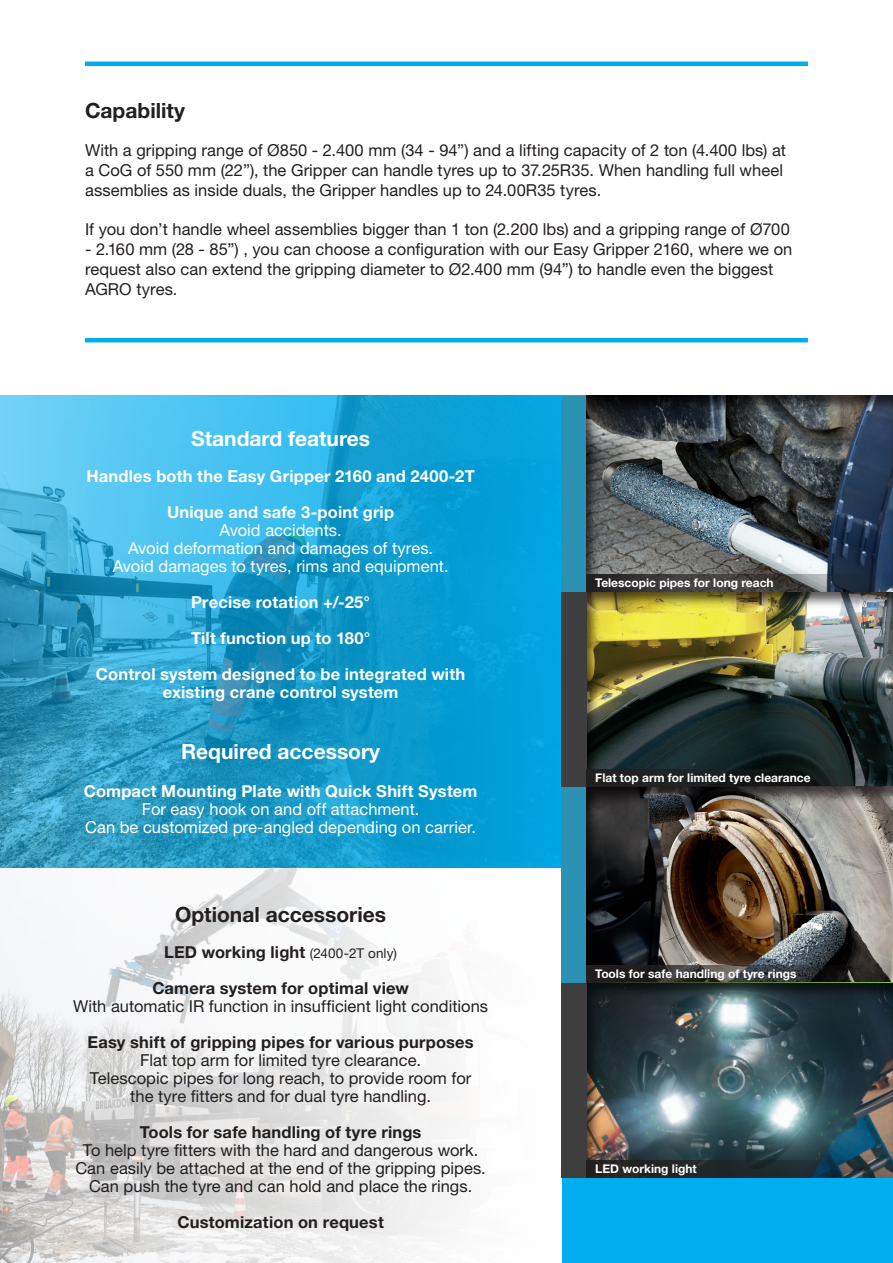
<style>
.page{position:relative;width:893px;height:1263px;background:#fff}
.page>*{position:absolute;margin:0;border:0;box-sizing:border-box;transform-origin:0 0}
.Highlight_Text{font:700 21px "Helvetica Neue";color:#fff}
.Highlight_Text-2{font:700 21px "Helvetica Neue";color:#231f20}
.Highlight_Text-3{font:16.5px/19.8px "Helvetica Neue";color:#231f20}
.Highlight_Text-4{font:700 16.5px "Helvetica Neue";letter-spacing:.01em;color:#fff}
.Highlight_Text-5{font:16.5px "Helvetica Neue";color:#fff}
.Highlight_Text-6{font:700 16.5px "Helvetica Neue";letter-spacing:.01em;color:#231f20}
.t1{font:700 12px "Helvetica Neue";color:#fff}
.s1{font-weight:400;font-size:13.5px}
</style>
<div class="page">
<div style="left:0;top:395px;width:893px;height:868px;background:#00aeef"></div>
<img style="left:0;top:867px;width:561px;height:396px">
<svg style="left:0;top:395px;width:561px;height:472px;background:#24a3d2"></svg>
<div style="left:587px;top:588px;width:306px;height:200px;background:#231f20;opacity:.75"></div>
<div style="left:587px;top:980px;width:306px;height:199px;background:#231f20;opacity:.75"></div>
<div style="left:561px;top:591px;width:26px;height:196px;background:#3e3e3f"></div>
<div style="left:561px;top:982px;width:26px;height:196px;background:#3e3e3f"></div>
<div style="left:561px;top:396px;width:26px;height:195px;background:#2c92b4"></div>
<div style="left:561px;top:787px;width:26px;height:196px;background:#2c92b4"></div>
<div style="left:587px;top:395px;width:306px;height:198px;background:#231f20;opacity:.75"></div>
<div style="left:587px;top:786px;width:306px;height:198px;background:#231f20;opacity:.75"></div>
<svg style="left:587px;top:574px;width:306px;height:17px;background:#3d3f44"></svg>
<svg style="left:587px;top:965px;width:306px;height:17px;background:#333133"></svg>
<svg style="left:587px;top:770px;width:306px;height:17px;background:#1c2020"></svg>
<svg style="left:587px;top:1161px;width:306px;height:17px;background:#252d31"></svg>
<hr style="left:85px;top:338px;width:723px;height:4px;background:#00aeef">
<hr style="left:85px;top:62px;width:723px;height:4px;background:#00aeef">
<p class="Highlight_Text-2" style="left:85px;top:94px;width:101px">Capability</p>
<p class="Highlight_Text-3" style="left:85px;top:141px;width:702px">With a gripping range of Ø850 - 2.400 mm (34 - 94”) and a lifting capacity of 2 ton (4.400 lbs) at a CoG of 550 mm (22”), the Gripper can handle tyres up to 37.25R35. When handling full wheel assemblies as inside duals, the Gripper handles up to 24.00R35 tyres.</p>
<p class="Highlight_Text-3" style="left:85px;top:220px;width:706px">If you don’t handle wheel assemblies bigger than 1 ton (2.200 lbs) and a gripping range of Ø700</p>
<p class="Highlight_Text-3" style="left:85px;top:240px;width:709px">- 2.160 mm (28 - 85”) , you can choose a configuration with our Easy Gripper 2160, where we on request also can extend the gripping diameter to Ø2.400 mm (94”) to handle even the biggest<br>AGRO tyres.</p>
<p class="Highlight_Text" style="left:191px;top:422px;width:180px">Standard features</p>
<p class="Highlight_Text-4" style="left:87px;top:463px;width:390px">Handles both the Easy Gripper 2160 and 2400-2T</p>
<p class="Highlight_Text-4" style="left:167px;top:499px;width:228px">Unique and safe 3-point grip</p>
<p class="Highlight_Text-5" style="left:220px;top:518px;width:124px">Avoid accidents.</p>
<p class="Highlight_Text-5" style="left:128px;top:536px;width:307px">Avoid deformation and damages of tyres.</p>
<p class="Highlight_Text-5" style="left:113px;top:554px;width:337px">Avoid damages to tyres, rims and equipment.</p>
<p class="Highlight_Text-4" style="left:191px;top:589px;width:180px">Precise rotation +/-25°</p>
<p class="Highlight_Text-4" style="left:191px;top:625px;width:181px">Tilt function up to 180°</p>
<p class="Highlight_Text-4" style="left:96px;top:661px;width:371px">Control system designed to be integrated with</p>
<p class="Highlight_Text-4" style="left:163px;top:679px;width:237px">existing crane control system</p>
<p class="Highlight_Text" style="left:181px;top:735px;width:201px">Required accessory</p>
<p class="Highlight_Text-4" style="left:84px;top:778px;width:395px">Compact Mounting Plate with Quick Shift System</p>
<p class="Highlight_Text-5" style="left:142px;top:797px;width:279px">For easy hook on and off attachment.</p>
<p class="Highlight_Text-5" style="left:85px;top:815px;width:392px">Can be customized pre-angled depending on carrier.</p>
<p class="Highlight_Text-2" style="left:175px;top:898px;width:213px">Optional accessories</p>
<p class="Highlight_Text-6" style="left:164px;top:939px;width:234px">LED working light <span class="s1">(2400-2T only)</span></p>
<p class="Highlight_Text-6" style="left:152px;top:975px;width:258px">Camera system for optimal view</p>
<p class="Highlight_Text-3" style="left:73px;top:997px;width:417px">With automatic IR function in insufficient light conditions</p>
<p class="Highlight_Text-6" style="left:88px;top:1029px;width:388px">Easy shift of gripping pipes for various purposes</p>
<p class="Highlight_Text-3" style="left:140px;top:1051px;width:282px">Flat top arm for limited tyre clearance.</p>
<p class="Highlight_Text-3" style="left:90px;top:1069px;width:383px">Telescopic pipes for long reach, to provide room for</p>
<p class="Highlight_Text-3" style="left:130px;top:1087px;width:302px">the tyre fitters and for dual tyre handling.</p>
<p class="Highlight_Text-6" style="left:140px;top:1119px;width:283px">Tools for safe handling of tyre rings</p>
<p class="Highlight_Text-3" style="left:83px;top:1141px;width:397px">To help tyre fitters with the hard and dangerous work.</p>
<p class="Highlight_Text-3" style="left:75px;top:1159px;width:412px">Can easily be attached at the end of the gripping pipes.</p>
<p class="Highlight_Text-3" style="left:89px;top:1177px;width:385px">Can push the tyre and can hold and place the rings.</p>
<p class="Highlight_Text-6" style="left:177px;top:1209px;width:208px">Customization on request</p>
<p class="t1" style="left:595px;top:573px;width:180px">Telescopic pipes for long reach</p>
<p class="t1" style="left:595px;top:768px;width:217px">Flat top arm for limited tyre clearance</p>
<p class="t1" style="left:595px;top:964px;width:203px">Tools for safe handling of tyre rings</p>
<p class="t1" style="left:595px;top:1159px;width:103px">LED working light</p>
</div>
